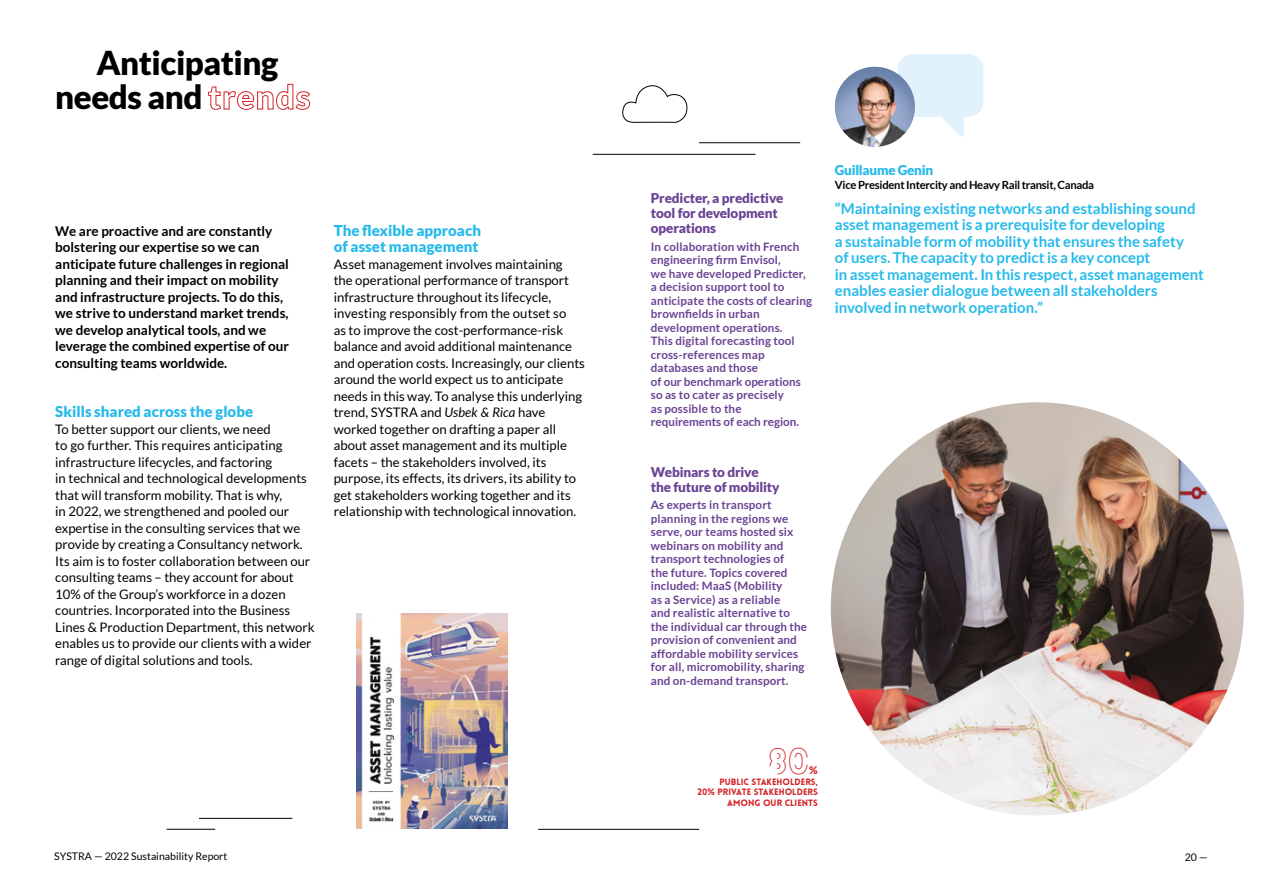
<style>
.page{position:relative;width:1263px;height:893px;background:#fff}
.page>*{position:absolute;margin:0;border:0;box-sizing:border-box;transform-origin:0 0}
.t1{font:300 36px "Lovelo Line";color:#d32328}
.t2{font:900 33px/34.5px "Lato";letter-spacing:-.015em;color:#000;text-align:center}
.t3{font:700 15px/16.5px "Lato";color:#26baeb}
.t4{font:900 15px/16.5px "Lato";color:#26baeb}
.t5{font:700 13.5px/16.5px "Lato";color:#000}
.t6{font:900 13.5px/15px "Lato";letter-spacing:-.01em;color:#6a4293}
.t7{font:900 13.5px "Lato";letter-spacing:-.02em;color:#26baeb}
.t8{font:13.2px/16.5px "Lato";color:#000}
.t9{font:700 11.7px/13.5px "Lato";letter-spacing:.01em;color:#6a4293}
.t10{font:700 11.25px "Lato";letter-spacing:-.02em;color:#000}
.t11{font:10.5px "Lato";color:#000}
.t12{font:900 10.5px "Lato";color:#d32328}
.t13{font:900 9px/10.5px "Lovelo";color:#d32328;text-align:right}
.s1{color:#fff}
.s2{font-style:italic}
.s3{font-family:"Lato"}
</style>
<div class="page">
<img style="left:356px;top:613px;width:151px;height:216px">
<svg style="left:897px;top:54px;width:86px;height:83px"></svg>
<img style="left:835px;top:67px;width:80px;height:80px;border-radius:40px">
<img style="left:831px;top:402px;width:413px;height:413px;border-radius:206px">
<svg style="left:622px;top:85px;width:65px;height:38px"></svg>
<hr style="left:593px;top:154px;width:162px;height:1px;background:#000">
<hr style="left:699px;top:142px;width:101px;height:1px;background:#000">
<hr style="left:199px;top:818px;width:93px;height:1px;background:#000">
<hr style="left:538px;top:829px;width:161px;height:1px;background:#000">
<hr style="left:167px;top:829px;width:48px;height:1px;background:#000">
<h2 class="t2" style="left:55px;top:47px;width:257px">Anticipating needs and <span class="s1">trends</span></h2>
<p class="t5" style="left:55px;top:223px;width:235px">We are proactive and are constantly bolstering our expertise so we can anticipate future challenges in regional planning and their impact on mobility and infrastructure projects. To do this, we strive to understand market trends, we develop analytical tools, and we leverage the combined expertise of our consulting teams worldwide.</p>
<p class="t4" style="left:55px;top:404px;width:199px">Skills shared across the globe</p>
<p class="t8" style="left:55px;top:420px;width:261px">To better support our clients, we need<br>to go further. This requires anticipating infrastructure lifecycles, and factoring<br>in technical and technological developments that will transform mobility. That is why,<br>in 2022, we strengthened and pooled our expertise in the consulting services that we provide by creating a Consultancy network.<br>Its aim is to foster collaboration between our consulting teams – they account for about 10% of the Group’s workforce in a dozen countries. Incorporated into the Business Lines &amp; Production Department, this network enables us to provide our clients with a wider range of digital solutions and tools.</p>
<p class="t4" style="left:334px;top:221px;width:149px">The flexible approach of asset management</p>
<p class="t8" style="left:334px;top:255px;width:253px">Asset management involves maintaining the operational performance of transport infrastructure throughout its lifecycle, investing responsibly from the outset so<br>as to improve the cost-performance-risk balance and avoid additional maintenance and operation costs. Increasingly, our clients around the world expect us to anticipate needs in this way. To analyse this underlying trend, SYSTRA and <span class="s2">Usbek &amp; Rica</span> have worked together on drafting a paper all about asset management and its multiple facets – the stakeholders involved, its purpose, its effects, its drivers, its ability to get stakeholders working together and its relationship with technological innovation.</p>
<p class="t6" style="left:651px;top:191px;width:134px">Predicter, a predictive tool for development operations</p>
<p class="t9" style="left:651px;top:241px;width:163px">In collaboration with French engineering firm Envisol,<br>we have developed Predicter, a decision support tool to anticipate the costs of clearing brownfields in urban development operations.<br>This digital forecasting tool cross-references map databases and those<br>of our benchmark operations so as to cater as precisely<br>as possible to the requirements of each region.</p>
<p class="t6" style="left:651px;top:465px;width:130px">Webinars to drive the future of mobility</p>
<p class="t9" style="left:651px;top:499px;width:158px">As experts in transport planning in the regions we serve, our teams hosted six webinars on mobility and transport technologies of<br>the future. Topics covered included: MaaS (Mobility<br>as a Service) as a reliable<br>and realistic alternative to the individual car through the provision of convenient and affordable mobility services for all, micromobility, sharing and on-demand transport.</p>
<p class="t7" style="left:835px;top:164px;width:100px">Guillaume Genin</p>
<p class="t10" style="left:835px;top:178px;width:261px">Vice President Intercity and Heavy Rail transit, Canada</p>
<p class="t3" style="left:835px;top:201px;width:371px">“Maintaining existing networks and establishing sound asset management is a prerequisite for developing<br>a sustainable form of mobility that ensures the safety<br>of users. The capacity to predict is a key concept<br>in asset management. In this respect, asset management enables easier dialogue between all stakeholders involved in network operation.”</p>
<h1 class="t1" style="left:768px;top:745px;width:43px">80</h1>
<p class="t12" style="left:809px;top:766px;width:10px">%</p>
<p class="t13" style="left:697px;top:777px;width:122px">PUBLIC STAKEHOLDERS,<br>20<span class="s3">%</span> PRIVATE STAKEHOLDERS<br>AMONG OUR CLIENTS</p>
<p class="t11" style="left:54px;top:852px;width:175px">SYSTRA — 2022 Sustainability Report</p>
<p class="t11" style="left:1185px;top:851px;width:24px">20 —</p>
</div>
